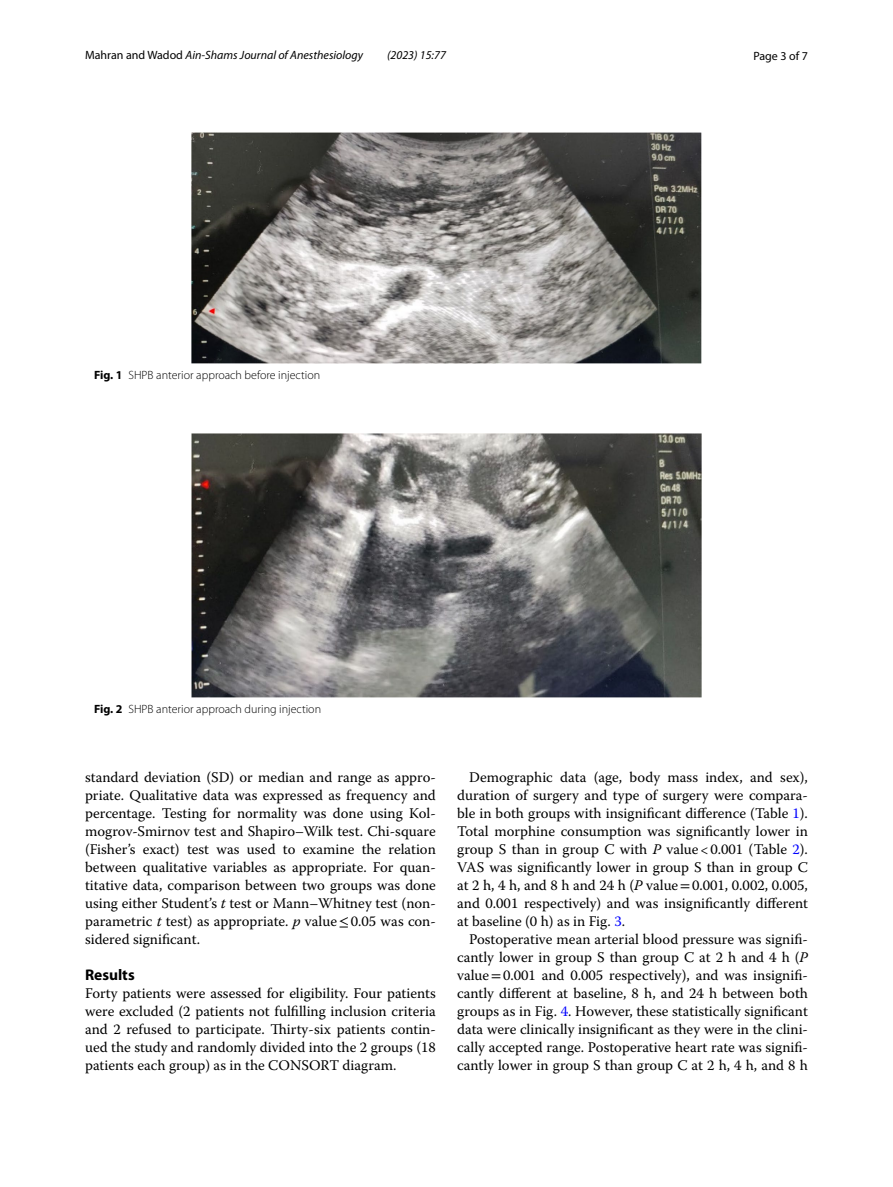
<style>
.page{position:relative;width:893px;height:1187px;background:#fff}
.page>*{position:absolute;margin:0;border:0;box-sizing:border-box;transform-origin:0 0}
.t1{font:700 15.45px "Myriad Pro";color:#000}
.t2{font:14.7px/18px "Warnock Pro";color:#000;text-align:justify}
.t3{font:300 12px "Myriad Pro";color:#000}
.t4{font:italic 12px "Myriad Pro";color:#000}
.t5{font:12px "Myriad Pro";color:#000}
.s1{font-style:normal}
.s2{font-weight:700}
.s3{font-style:italic}
.s4{font-family:"STIX"}
.s5{color:#00f}
</style>
<div class="page">
<img style="left:191px;top:133px;width:511px;height:230px">
<img style="left:191px;top:433px;width:511px;height:264px">
<p class="t4" style="left:85px;top:48px;width:280px"><span class="s1">Mahran and Wadod</span> Ain-Shams Journal of Anesthesiology</p>
<p class="t4" style="left:387px;top:48px;width:60px">(2023) 15:77</p>
<p class="t5" style="left:753px;top:48px;width:56px">Page 3 of 7</p>
<p class="t3" style="left:94px;top:368px;width:228px"><span class="s2">Fig. 1</span> SHPB anterior approach before injection</p>
<p class="t3" style="left:94px;top:702px;width:229px"><span class="s2">Fig. 2</span> SHPB anterior approach during injection</p>
<p class="t2" style="left:85px;top:767px;width:352px">standard deviation (SD) or median and range as appro&shy;priate. Qualitative data was expressed as frequency and percentage. Testing for normality was done using Kol&shy;mogrov-Smirnov test and Shapiro–Wilk test. Chi-square (Fisher’s exact) test was used to examine the relation between qualitative variables as appropriate. For quan&shy;titative data, comparison between two groups was done using either Student’s <span class="s3">t</span> test or Mann–Whitney test (non&shy;parametric <span class="s3">t</span> test) as appropriate. <span class="s3">p</span> value<span class="s4">≤</span>0.05 was con&shy;sidered significant.</p>
<p class="t1" style="left:85px;top:964px;width:51px">Results</p>
<p class="t2" style="left:85px;top:983px;width:352px">Forty patients were assessed for eligibility. Four patients were excluded (2 patients not fulfilling inclusion criteria and 2 refused to participate. Thirty-six patients contin&shy;ued the study and randomly divided into the 2 groups (18 patients each group) as in the CONSORT diagram.</p>
<p class="t2" style="left:457px;top:767px;width:352px;text-indent:12px">Demographic data (age, body mass index, and sex), duration of surgery and type of surgery were compara&shy;ble in both groups with insignificant difference (Table <span class="s5">1</span>).<br>Total morphine consumption was significantly lower in group S than in group C with <span class="s3">P</span> value&lt;0.001 (Table <span class="s5">2</span>).<br>VAS was significantly lower in group S than in group C at 2 h, 4 h, and 8 h and 24 h (<span class="s3">P</span> value<span class="s4">=</span>0.001, 0.002, 0.005, and 0.001 respectively) and was insignificantly different at baseline (0 h) as in Fig. <span class="s5">3</span>.</p>
<p class="t2" style="left:457px;top:929px;width:352px;text-indent:12px">Postoperative mean arterial blood pressure was signifi&shy;cantly lower in group S than group C at 2 h and 4 h (<span class="s3">P </span>value<span class="s4">=</span>0.001 and 0.005 respectively), and was insignifi&shy;cantly different at baseline, 8 h, and 24 h between both groups as in Fig. <span class="s5">4</span>. However, these statistically significant data were clinically insignificant as they were in the clini&shy;cally accepted range. Postoperative heart rate was signifi&shy;cantly lower in group S than group C at 2 h, 4 h, and 8 h</p>
</div>
